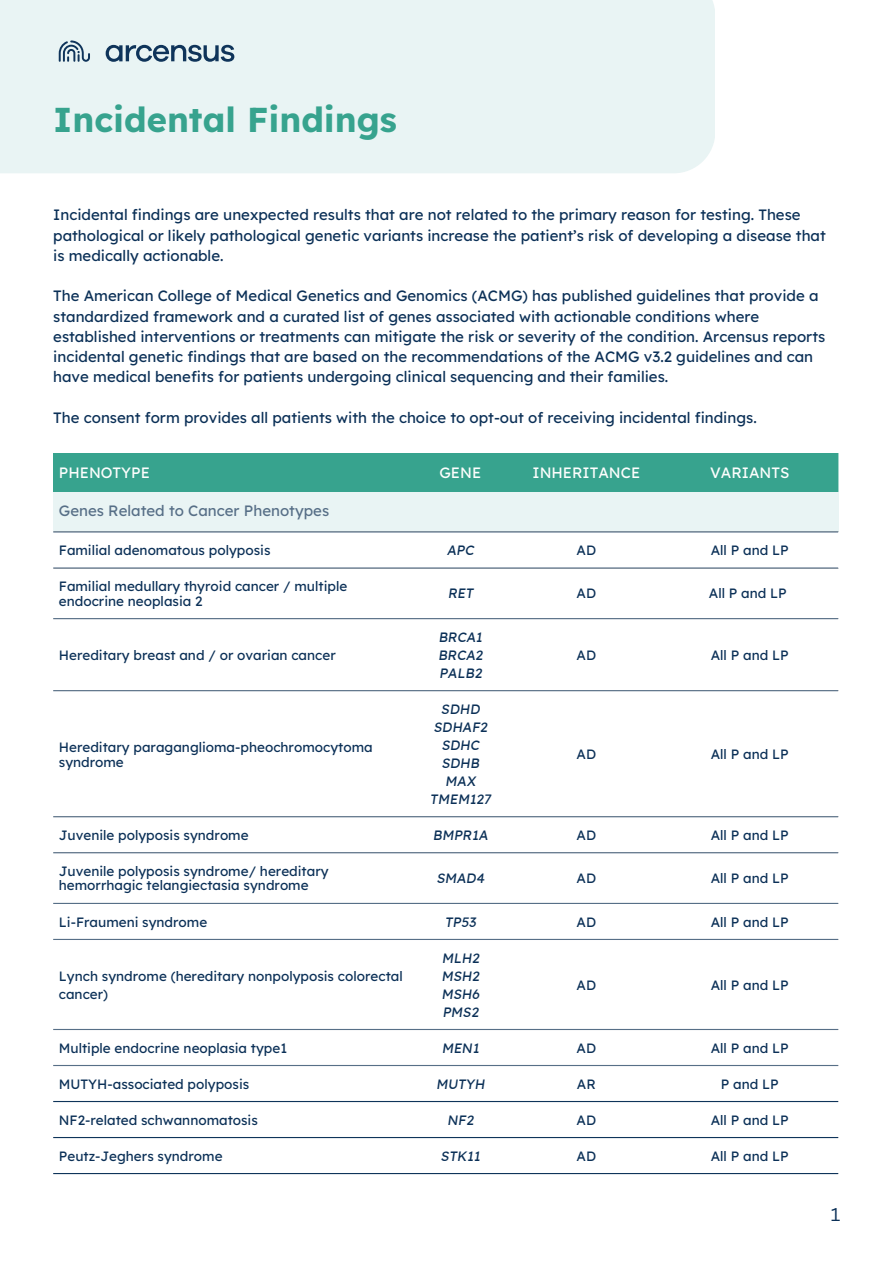
<style>
.page{position:relative;width:894px;height:1264px;background:#fff}
.page>*{position:absolute;margin:0;border:0;box-sizing:border-box;transform-origin:0 0}
.t1{font:700 34.5px "Lexend";color:#37a38e}
.t2{font:18px "Canva Sans";color:#0b3057}
.t3{font:15px/20.2px "Lexend Deca";color:#0b3057}
.t4{font:15px "Lexend Deca";color:#fdfefd}
.t5{font:15px "Lexend Deca";color:#576f87}
.t6{font:13.5px/14.7px "Lexend Deca";color:#0b3057}
.t7{font:italic 13.5px "Lexend";color:#0b3057}
</style>
<div class="page">
<div style="left:0;top:0;width:714px;height:173px;background:#e9f4f4"></div>
<svg style="left:59px;top:40px;width:175px;height:22px;background:#a2b6c2"></svg>
<div style="left:53px;top:453px;width:785px;height:39px;background:#37a38e"></div>
<div style="left:53px;top:492px;width:785px;height:40px;background:#e9f4f4"></div>
<hr style="left:53px;top:531px;width:784px;height:1px;background:#576f87">
<hr style="left:53px;top:567px;width:784px;height:1px;background:#576f87">
<hr style="left:53px;top:618px;width:784px;height:1px;background:#576f87">
<hr style="left:53px;top:690px;width:784px;height:1px;background:#576f87">
<hr style="left:53px;top:816px;width:784px;height:1px;background:#576f87">
<hr style="left:53px;top:852px;width:784px;height:1px;background:#576f87">
<hr style="left:53px;top:902px;width:784px;height:2px;background:#576f87">
<hr style="left:53px;top:938px;width:784px;height:2px;background:#576f87">
<hr style="left:53px;top:1028px;width:784px;height:2px;background:#576f87">
<hr style="left:53px;top:1064px;width:784px;height:2px;background:#576f87">
<hr style="left:53px;top:1100px;width:784px;height:2px;background:#0f345a">
<hr style="left:53px;top:1136px;width:784px;height:2px;background:#0f345a">
<hr style="left:53px;top:1172px;width:784px;height:2px;background:#0f345a">
<p class="t1" style="left:53px;top:97px;width:345px">Incidental Findings</p>
<p class="t3" style="left:53px;top:205px;width:773px">Incidental findings are unexpected results that are not related to the primary reason for testing. These pathological or likely pathological genetic variants increase the patient’s risk of developing a disease that is medically actionable.</p>
<p class="t3" style="left:53px;top:286px;width:773px">The American College of Medical Genetics and Genomics (ACMG) has published guidelines that provide a standardized framework and a curated list of genes associated with actionable conditions where established interventions or treatments can mitigate the risk or severity of the condition. Arcensus reports incidental genetic findings that are based on the recommendations of the ACMG v3.2 guidelines and can have medical benefits for patients undergoing clinical sequencing and their families.</p>
<p class="t3" style="left:53px;top:407px;width:704px">The consent form provides all patients with the choice to opt-out of receiving incidental findings.</p>
<p class="t4" style="left:59px;top:463px;width:92px">PHENOTYPE</p>
<h1 class="t4" style="left:439px;top:463px;width:43px">GENE</h1>
<p class="t4" style="left:532px;top:463px;width:109px">INHERITANCE</p>
<p class="t4" style="left:710px;top:463px;width:81px">VARIANTS</p>
<p class="t5" style="left:59px;top:501px;width:272px">Genes Related to Cancer Phenotypes</p>
<p class="t6" style="left:59px;top:542px;width:213px">Familial adenomatous polyposis</p>
<p class="t7" style="left:446px;top:541px;width:29px">APC</p>
<p class="t6" style="left:576px;top:542px;width:21px">AD</p>
<p class="t6" style="left:710px;top:542px;width:79px">All P and LP</p>
<p class="t6" style="left:59px;top:578px;width:290px">Familial medullary thyroid cancer / multiple endocrine neoplasia 2</p>
<p class="t7" style="left:447px;top:584px;width:27px">RET</p>
<p class="t6" style="left:576px;top:585px;width:21px">AD</p>
<p class="t6" style="left:708px;top:585px;width:79px">All P and LP</p>
<p class="t6" style="left:59px;top:647px;width:278px">Hereditary breast and / or ovarian cancer</p>
<p class="t6" style="left:59px;top:739px;width:315px">Hereditary paraganglioma-pheochromocytoma syndrome</p>
<p class="t7" style="left:438px;top:628px;width:45px">BRCA1</p>
<p class="t7" style="left:438px;top:646px;width:46px">BRCA2</p>
<p class="t7" style="left:439px;top:664px;width:44px">PALB2</p>
<p class="t7" style="left:441px;top:700px;width:40px">SDHD</p>
<p class="t7" style="left:433px;top:718px;width:55px">SDHAF2</p>
<p class="t7" style="left:441px;top:736px;width:39px">SDHC</p>
<p class="t7" style="left:441px;top:754px;width:39px">SDHB</p>
<p class="t7" style="left:445px;top:772px;width:32px">MAX</p>
<p class="t7" style="left:430px;top:790px;width:62px">TMEM127</p>
<p class="t6" style="left:576px;top:647px;width:21px">AD</p>
<p class="t6" style="left:710px;top:647px;width:79px">All P and LP</p>
<p class="t6" style="left:576px;top:746px;width:21px">AD</p>
<p class="t6" style="left:710px;top:746px;width:79px">All P and LP</p>
<p class="t6" style="left:59px;top:827px;width:191px">Juvenile polyposis syndrome</p>
<p class="t7" style="left:433px;top:826px;width:56px">BMPR1A</p>
<p class="t6" style="left:576px;top:827px;width:21px">AD</p>
<p class="t6" style="left:710px;top:827px;width:79px">All P and LP</p>
<p class="t6" style="left:59px;top:863px;width:271px">Juvenile polyposis syndrome/ hereditary hemorrhagic telangiectasia syndrome</p>
<p class="t7" style="left:436px;top:869px;width:50px">SMAD4</p>
<p class="t6" style="left:576px;top:870px;width:21px">AD</p>
<p class="t6" style="left:710px;top:870px;width:79px">All P and LP</p>
<p class="t6" style="left:59px;top:914px;width:150px">Li-Fraumeni syndrome</p>
<p class="t7" style="left:444px;top:913px;width:33px">TP53</p>
<p class="t6" style="left:576px;top:914px;width:21px">AD</p>
<p class="t6" style="left:710px;top:914px;width:79px">All P and LP</p>
<p class="t6" style="left:59px;top:966px;width:345px;line-height:18px">Lynch syndrome (hereditary nonpolyposis colorectal cancer)</p>
<p class="t7" style="left:441px;top:949px;width:39px">MLH2</p>
<p class="t7" style="left:441px;top:967px;width:39px">MSH2</p>
<p class="t7" style="left:441px;top:985px;width:39px">MSH6</p>
<p class="t7" style="left:442px;top:1003px;width:38px">PMS2</p>
<p class="t6" style="left:576px;top:977px;width:21px">AD</p>
<p class="t6" style="left:710px;top:977px;width:79px">All P and LP</p>
<p class="t6" style="left:59px;top:1040px;width:230px">Multiple endocrine neoplasia type1</p>
<p class="t7" style="left:441px;top:1039px;width:39px">MEN1</p>
<p class="t6" style="left:576px;top:1040px;width:21px">AD</p>
<p class="t6" style="left:710px;top:1040px;width:79px">All P and LP</p>
<p class="t6" style="left:59px;top:1076px;width:192px">MUTYH-associated polyposis</p>
<p class="t7" style="left:436px;top:1075px;width:50px">MUTYH</p>
<p class="t6" style="left:576px;top:1076px;width:20px">AR</p>
<p class="t6" style="left:720px;top:1076px;width:59px">P and LP</p>
<p class="t6" style="left:59px;top:1112px;width:200px">NF2-related schwannomatosis</p>
<p class="t7" style="left:447px;top:1111px;width:28px">NF2</p>
<p class="t6" style="left:576px;top:1112px;width:21px">AD</p>
<p class="t6" style="left:710px;top:1112px;width:79px">All P and LP</p>
<p class="t6" style="left:59px;top:1148px;width:165px">Peutz-Jeghers syndrome</p>
<p class="t7" style="left:440px;top:1147px;width:41px">STK11</p>
<p class="t6" style="left:576px;top:1148px;width:21px">AD</p>
<p class="t6" style="left:710px;top:1148px;width:79px">All P and LP</p>
<p class="t2" style="left:830px;top:1201px;width:11px">1</p>
</div>
